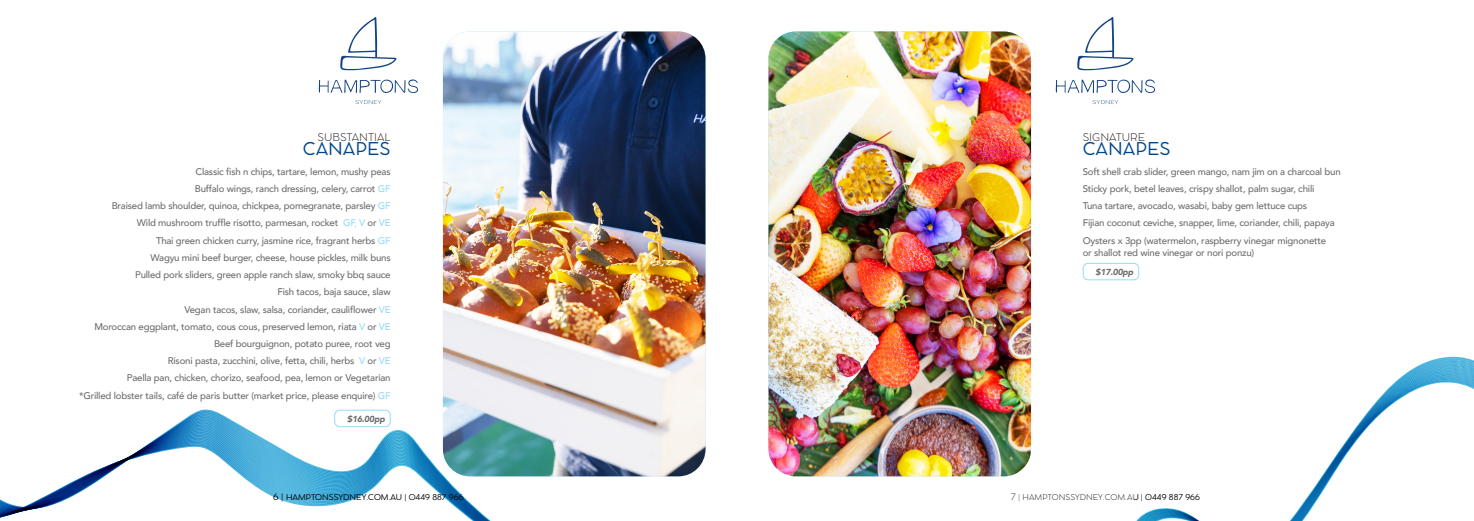
<style>
.page{position:relative;width:1474px;height:521px;background:#fff}
.page>*{position:absolute;margin:0;border:0;box-sizing:border-box;transform-origin:0 0}
.t1{font:17.5px "Cocomat Pro";color:#004789}
.t2{font:300 10.5px "Cocomat Pro";color:#231f20}
.t3{font:500 9.62px/12.2px "Avenir";letter-spacing:-.02em;color:#6c6d70}
.t4{font:italic 900 8.75px "Avenir";letter-spacing:-.03em;color:#6c6d70}
.t5{font:300 7.88px "Cocomat Pro";color:#231f20}
.s1{color:#97daf8}
.s2{color:#b6e4f9}
.s3{font-size:8.75px}
</style>
<div class="page">
<svg style="left:355px;top:100px;width:26px;height:4px"></svg>
<svg style="left:318px;top:79px;width:100px;height:14px"></svg>
<svg style="left:340px;top:17px;width:57px;height:53px"></svg>
<svg style="left:1092px;top:100px;width:26px;height:4px"></svg>
<svg style="left:1055px;top:79px;width:100px;height:14px"></svg>
<svg style="left:1077px;top:17px;width:56px;height:53px"></svg>
<svg style="left:1140px;top:372px;width:333px;height:149px"></svg>
<svg style="left:1143px;top:381px;width:330px;height:140px"></svg>
<svg style="left:0;top:350px;width:517px;height:171px"></svg>
<img style="left:443px;top:32px;width:262px;height:444px">
<img style="left:768px;top:32px;width:263px;height:444px">
<div style="left:334px;top:410px;width:56px;height:17px;border:1px solid #97daf8;border-radius:5px"></div>
<div style="left:1082px;top:263px;width:57px;height:17px;border:1px solid #97daf8;border-radius:5px"></div>
<p class="t2" style="left:317px;top:129px;width:75px">SUBSTANTIAL</p>
<p class="t1" style="left:303px;top:137px;width:89px">CANAPES</p>
<p class="t2" style="left:1082px;top:129px;width:64px">SIGNATURE</p>
<p class="t1" style="left:1082px;top:137px;width:89px">CANAPES</p>
<p class="t3" style="left:195px;top:165px;width:197px">Classic fish n chips, tartare, lemon, mushy peas</p>
<p class="t3" style="left:195px;top:182px;width:197px">Buffalo wings, ranch dressing, celery, carrot <span class="s1">GF</span></p>
<p class="t3" style="left:112px;top:199px;width:280px">Braised lamb shoulder, quinoa, chickpea, pomegranate, parsley <span class="s1">GF</span></p>
<p class="t3" style="left:137px;top:216px;width:255px">Wild mushroom truffle risotto, parmesan, rocket <span class="s1">GF</span><span class="s2">,</span> <span class="s1">V</span> or <span class="s1">VE</span></p>
<p class="t3" style="left:156px;top:234px;width:236px">Thai green chicken curry, jasmine rice, fragrant herbs <span class="s1">GF</span></p>
<p class="t3" style="left:151px;top:251px;width:241px">Wagyu mini beef burger, cheese, house pickles, milk buns</p>
<p class="t3" style="left:135px;top:268px;width:257px">Pulled pork sliders, green apple ranch slaw, smoky bbq sauce</p>
<p class="t3" style="left:277px;top:285px;width:115px">Fish tacos, baja sauce, slaw</p>
<p class="t3" style="left:184px;top:302px;width:208px">Vegan tacos, slaw, salsa, coriander, cauliflower <span class="s1">VE</span></p>
<p class="t3" style="left:94px;top:320px;width:298px">Moroccan eggplant, tomato, cous cous, preserved lemon, riata <span class="s1">V</span> or <span class="s1">VE</span></p>
<p class="t3" style="left:214px;top:337px;width:178px">Beef bourguignon, potato puree, root veg</p>
<p class="t3" style="left:168px;top:354px;width:224px">Risoni pasta, zucchini, olive, fetta, chili, herbs <span class="s1">V</span> or <span class="s1">VE</span></p>
<p class="t3" style="left:127px;top:371px;width:265px">Paella pan, chicken, chorizo, seafood, pea, lemon or Vegetarian</p>
<p class="t3" style="left:79px;top:389px;width:313px">*Grilled lobster tails, café de paris butter (market price, please enquire) <span class="s1">GF</span></p>
<p class="t3" style="left:1082px;top:165px;width:259px">Soft shell crab slider, green mango, nam jim on a charcoal bun</p>
<p class="t3" style="left:1082px;top:182px;width:233px">Sticky pork, betel leaves, crispy shallot, palm sugar, chili</p>
<p class="t3" style="left:1082px;top:199px;width:226px">Tuna tartare, avocado, wasabi, baby gem lettuce cups</p>
<p class="t3" style="left:1082px;top:216px;width:253px">Fijian coconut ceviche, snapper, lime, coriander, chili, papaya</p>
<p class="t3" style="left:1082px;top:234px;width:245px">Oysters x 3pp (watermelon, raspberry vinegar mignonette or shallot red wine vinegar or nori ponzu)</p>
<p class="t4" style="left:1095px;top:264px;width:39px">$17.00pp</p>
<p class="t4" style="left:347px;top:411px;width:39px">$16.00pp</p>
<p class="t5" style="left:273px;top:491px;width:192px"><span class="s3">6 |</span> HAMPTONSSYDNEY.COM.AU | 0449 887 966</p>
<p class="t5" style="left:1010px;top:491px;width:191px"><span class="s3">7</span> | HAMPTONSSYDNEY.COM.AU | 0449 887 966</p>
</div>
